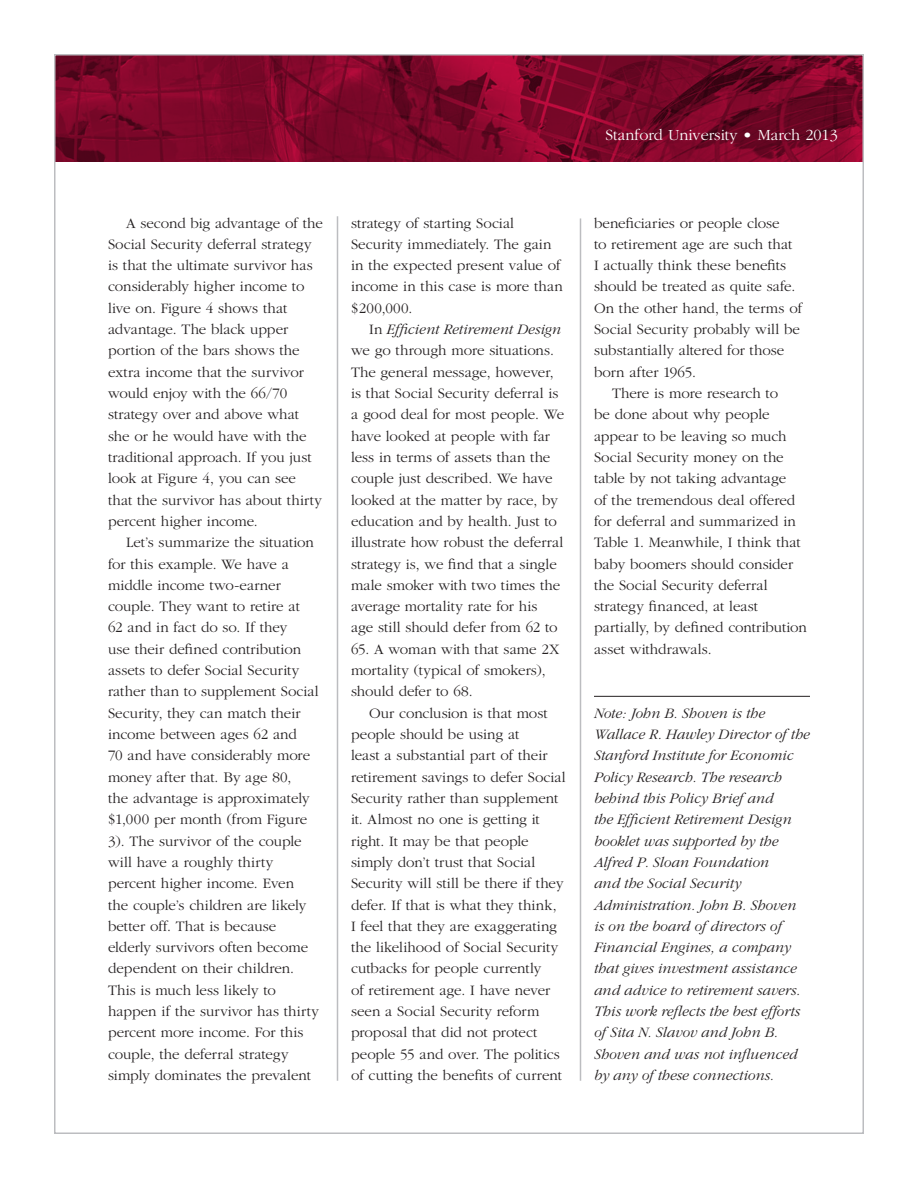
<style>
.page{position:relative;width:918px;height:1188px;background:#fff}
.page>*{position:absolute;margin:0;border:0;box-sizing:border-box;transform-origin:0 0}
.t1{font:300 16.2px "Garamond";color:#fff}
.Body_1{font:300 15px/21.3px "Garamond";color:#231f20}
.Body_1-2{font:italic 300 15px/21.3px "Garamond";color:#231f20}
.s1{font-style:italic}
</style>
<div class="page">
<img style="left:57px;top:57px;width:804px;height:105px">
<hr style="left:594px;top:696px;width:216px;height:1px;background:#231f20">
<hr style="left:337px;top:216px;width:1px;height:865px;background:#bcbdc0">
<hr style="left:580px;top:218px;width:1px;height:863px;background:#bcbdc0">
<p class="t1" style="left:606px;top:126px;width:234px">Stanford University • March 2013</p>
<p class="Body_1" style="left:108px;top:212px;width:216px;text-indent:18px">A second big advantage of the<br>Social Security deferral strategy is that the ultimate survivor has considerably higher income to live on. Figure 4 shows that advantage. The black upper portion of the bars shows the extra income that the survivor would enjoy with the 66/70 strategy over and above what she or he would have with the traditional approach. If you just look at Figure 4, you can see that the survivor has about thirty percent higher income.</p>
<p class="Body_1" style="left:108px;top:532px;width:212px;text-indent:18px">Let’s summarize the situation for this example. We have a middle income two-earner couple. They want to retire at<br>62 and in fact do so. If they<br>use their defined contribution assets to defer Social Security rather than to supplement Social<br>Security, they can match their income between ages 62 and<br>70 and have considerably more money after that. By age 80,<br>the advantage is approximately $1,000 per month (from Figure<br>3). The survivor of the couple will have a roughly thirty percent higher income. Even<br>the couple’s children are likely better off. That is because elderly survivors often become dependent on their children.<br>This is much less likely to happen if the survivor has thirty percent more income. For this couple, the deferral strategy simply dominates the prevalent</p>
<p class="Body_1" style="left:351px;top:212px;width:213px">strategy of starting Social<br>Security immediately. The gain in the expected present value of income in this case is more than $200,000.</p>
<p class="Body_1" style="left:351px;top:319px;width:215px;text-indent:18px">In <span class="s1">Efficient Retirement Design </span>we go through more situations.<br>The general message, however, is that Social Security deferral is a good deal for most people. We have looked at people with far less in terms of assets than the couple just described. We have looked at the matter by race, by education and by health. Just to illustrate how robust the deferral strategy is, we find that a single male smoker with two times the average mortality rate for his<br>age still should defer from 62 to</p>
<p class="Body_1" style="left:351px;top:639px;width:210px">65. A woman with that same 2X mortality (typical of smokers), should defer to 68.</p>
<p class="Body_1" style="left:351px;top:703px;width:216px;text-indent:18px">Our conclusion is that most people should be using at<br>least a substantial part of their retirement savings to defer Social<br>Security rather than supplement it. Almost no one is getting it right. It may be that people simply don’t trust that Social<br>Security will still be there if they defer. If that is what they think,<br>I feel that they are exaggerating the likelihood of Social Security cutbacks for people currently<br>of retirement age. I have never seen a Social Security reform proposal that did not protect people 55 and over. The politics of cutting the benefits of current</p>
<p class="Body_1" style="left:594px;top:212px;width:210px">beneficiaries or people close<br>to retirement age are such that<br>I actually think these benefits should be treated as quite safe.<br>On the other hand, the terms of<br>Social Security probably will be substantially altered for those born after 1965.</p>
<p class="Body_1" style="left:594px;top:383px;width:214px;text-indent:18px">There is more research to<br>be done about why people appear to be leaving so much<br>Social Security money on the table by not taking advantage<br>of the tremendous deal offered for deferral and summarized in<br>Table 1. Meanwhile, I think that baby boomers should consider the Social Security deferral strategy financed, at least partially, by defined contribution asset withdrawals.</p>
<p class="Body_1-2" style="left:594px;top:703px;width:217px">Note: John B. Shoven is the<br>Wallace R. Hawley Director of the<br>Stanford Institute for Economic<br>Policy Research. The research behind this Policy Brief and<br>the Efficient Retirement Design booklet was supported by the<br>Alfred P. Sloan Foundation<br>and the Social Security<br>Administration. John B. Shoven is on the board of directors of<br>Financial Engines, a company that gives investment assistance and advice to retirement savers.<br>This work reflects the best efforts of Sita N. Slavov and John B.<br>Shoven and was not influenced by any of these connections.</p>
</div>
